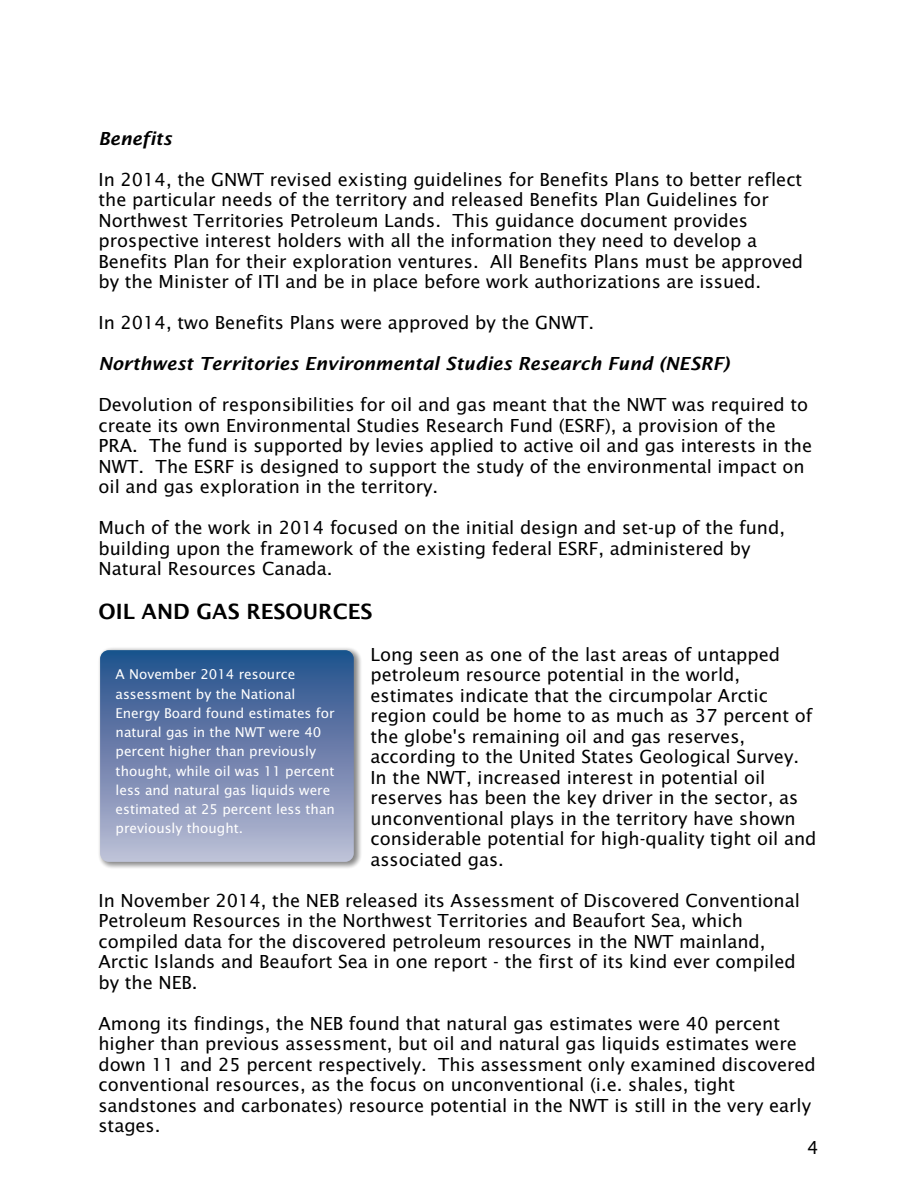
<style>
.page{position:relative;width:918px;height:1188px;background:#fff}
.page>*{position:absolute;margin:0;border:0;box-sizing:border-box;transform-origin:0 0}
.t1{font:600 21px "Lucida Sans";color:#000}
.t2{font:18px/20.5px "Lucida Sans";color:#000}
.t3{font:italic 600 18px "Lucida Sans";color:#000}
.t4{font:13.5px/19.2px "Lucida Sans";color:#fff}
</style>
<div class="page">
<div style="left:94px;top:645px;width:271px;height:228px;background:#000;opacity:.49"></div>
<div style="left:100px;top:650px;width:254px;height:212px;background:linear-gradient(to bottom,#204c89,#bebcd4);border-radius:9px"></div>
<p class="t3" style="left:98px;top:131px;width:75px">Benefits</p>
<p class="t2" style="left:98px;top:170px;width:706px">In 2014, the GNWT revised existing guidelines for Benefits Plans to better reflect the particular needs of the territory and released Benefits Plan Guidelines for Northwest Territories Petroleum Lands. This guidance document provides prospective interest holders with all the information they need to develop a Benefits Plan for their exploration ventures. All Benefits Plans must be approved by the Minister of ITI and be in place before work authorizations are issued.</p>
<p class="t2" style="left:98px;top:314px;width:497px">In 2014, two Benefits Plans were approved by the GNWT.</p>
<p class="t3" style="left:98px;top:356px;width:633px">Northwest Territories Environmental Studies Research Fund (NESRF)</p>
<p class="t2" style="left:98px;top:396px;width:715px">Devolution of responsibilities for oil and gas meant that the NWT was required to create its own Environmental Studies Research Fund (ESRF), a provision of the PRA. The fund is supported by levies applied to active oil and gas interests in the NWT. The ESRF is designed to support the study of the environmental impact on oil and gas exploration in the territory.</p>
<p class="t2" style="left:98px;top:519px;width:688px">Much of the work in 2014 focused on the initial design and set-up of the fund, building upon the framework of the existing federal ESRF, administered by<br>Natural Resources Canada.</p>
<p class="t1" style="left:98px;top:603px;width:275px">OIL AND GAS RESOURCES</p>
<p class="t2" style="left:370px;top:645px;width:448px">Long seen as one of the last areas of untapped petroleum resource potential in the world, estimates indicate that the circumpolar Arctic region could be home to as much as 37 percent of the globe's remaining oil and gas reserves, according to the United States Geological Survey.<br>In the NWT, increased interest in potential oil reserves has been the key driver in the sector, as unconventional plays in the territory have shown considerable potential for high-quality tight oil and associated gas.</p>
<p class="t2" style="left:98px;top:891px;width:703px">In November 2014, the NEB released its Assessment of Discovered Conventional Petroleum Resources in the Northwest Territories and Beaufort Sea, which compiled data for the discovered petroleum resources in the NWT mainland, Arctic Islands and Beaufort Sea in one report - the first of its kind ever compiled by the NEB.</p>
<p class="t2" style="left:98px;top:1014px;width:719px">Among its findings, the NEB found that natural gas estimates were 40 percent higher than previous assessment, but oil and natural gas liquids estimates were down 11 and 25 percent respectively. This assessment only examined discovered conventional resources, as the focus on unconventional (i.e. shales, tight sandstones and carbonates) resource potential in the NWT is still in the very early stages.</p>
<p class="t4" style="left:116px;top:666px;width:221px">A November 2014 resource assessment by the National<br>Energy Board found estimates for natural gas in the NWT were 40 percent higher than previously thought, while oil was 11 percent less and natural gas liquids were estimated at 25 percent less than previously thought.</p>
<p class="t2" style="left:807px;top:1139px;width:13px">4</p>
</div>
